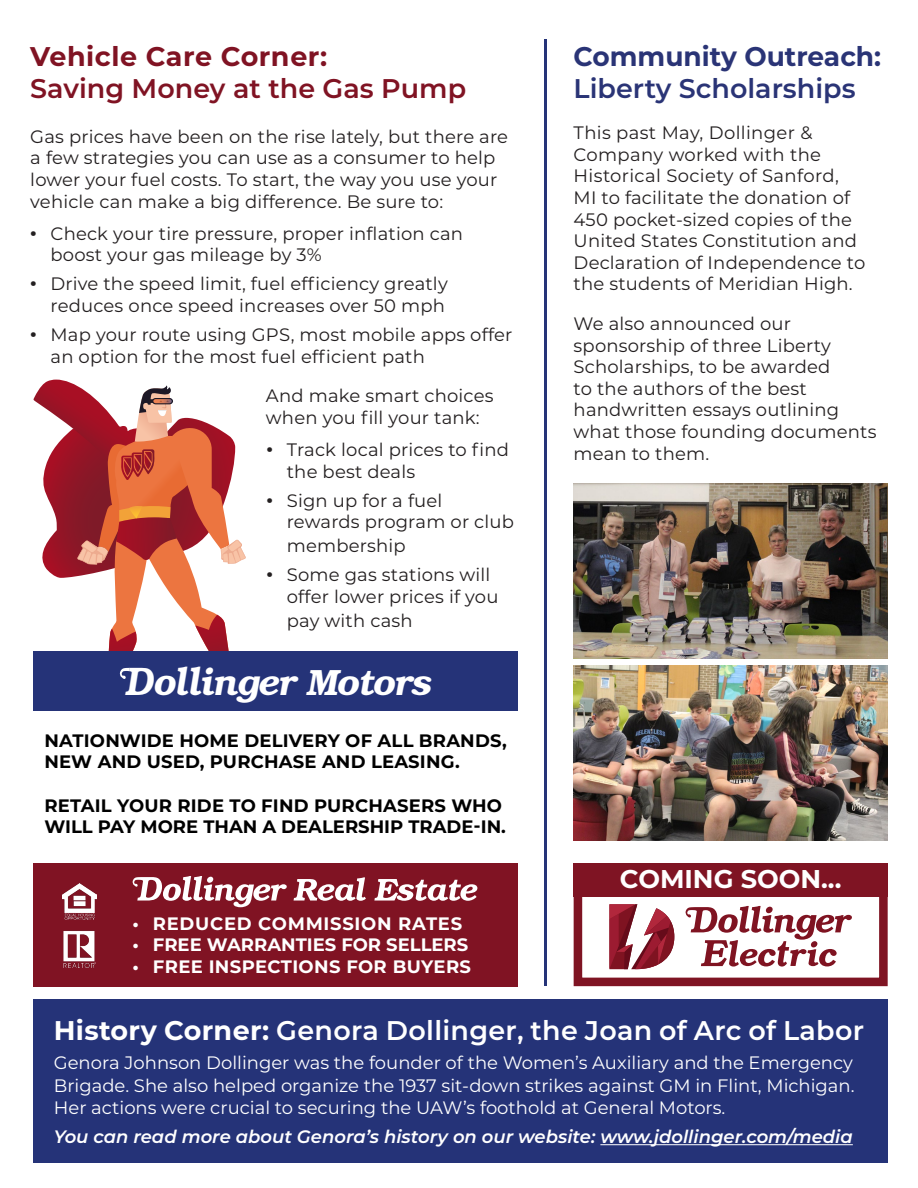
<style>
.page{position:relative;width:918px;height:1188px;background:#fff}
.page>*{position:absolute;margin:0;border:0;box-sizing:border-box;transform-origin:0 0}
.t1{font:italic 600 36.6px "Bookman Std";letter-spacing:-.03em;color:#fff}
.t2{font:600 27px "Montserrat";letter-spacing:.01em;color:#fff}
.t3{font:600 27px "Montserrat";color:#801323}
.t4{font:600 27px "Montserrat";color:#2a3476}
.t5{font:700 27px "Montserrat";color:#2a3476}
.t6{font:700 27px "Montserrat";letter-spacing:.02em;color:#801323}
.t7{font:700 25.65px "Montserrat";color:#fff}
.t8{font:18px/21.6px "Montserrat";letter-spacing:.01em;color:#231f20}
.t9{font:18px/22.5px "Montserrat";color:#fff;text-align:justify}
.t10{font:700 18px/21.6px "Montserrat";letter-spacing:.01em;color:#000}
.t11{font:italic 600 18px "Montserrat";color:#fff}
.t12{font:700 18px "Montserrat";color:#fff}
.t13{font:700 18px "Montserrat";letter-spacing:.02em;color:#fff}
.t14{font:700 18px "Montserrat";letter-spacing:.04em;color:#fff}
.s1{font-weight:900}
.s2{font-size:39.9px}
.s3{font-size:37.65px}
.s4{font-size:38.7px}
.s5{font-weight:700}
</style>
<div class="page">
<div style="left:34px;top:863px;width:484px;height:123px;background:#801323"></div>
<div style="left:574px;top:863px;width:314px;height:123px;border:9px solid #7f1423"></div>
<img style="left:574px;top:666px;width:314px;height:174px">
<hr style="left:544px;top:40px;width:2px;height:946px;background:#253378">
<img style="left:574px;top:484px;width:314px;height:174px">
<div style="left:34px;top:652px;width:484px;height:59px;background:#253378"></div>
<svg style="left:294px;top:877px;width:72px;height:24px"></svg>
<svg style="left:374px;top:879px;width:103px;height:22px"></svg>
<svg style="left:133px;top:876px;width:154px;height:31px"></svg>
<img style="left:62px;top:884px;width:34px;height:36px">
<img style="left:63px;top:930px;width:33px;height:37px">
<svg style="left:609px;top:904px;width:65px;height:65px"></svg>
<svg style="left:686px;top:906px;width:166px;height:61px"></svg>
<div style="left:574px;top:863px;width:314px;height:34px;background:#7f1423"></div>
<div style="left:34px;top:999px;width:854px;height:163px;background:#253378"></div>
<hr style="left:600px;top:1144px;width:253px;height:1px;background:#fff">
<svg style="left:34px;top:380px;width:212px;height:299px"></svg>
<p class="t6" style="left:30px;top:37px;width:299px">Vehicle Care Corner:</p>
<p class="t3" style="left:30px;top:69px;width:437px">Saving Money at the Gas Pump</p>
<p class="t8" style="left:30px;top:125px;width:479px">Gas prices have been on the rise lately, but there are a few strategies you can use as a consumer to help lower your fuel costs. To start, the way you use your vehicle can make a big difference. Be sure to:</p>
<p class="t8" style="left:51px;top:222px;width:414px;text-indent:-20px"><span class="s1">∙</span> Check your tire pressure, proper inflation can boost your gas mileage by 3%</p>
<p class="t8" style="left:30px;top:272px;width:419px;text-align:right"><span class="s1">∙</span> Drive the speed limit, fuel efficiency greatly reduces once speed increases over 50 mph</p>
<p class="t8" style="left:51px;top:323px;width:463px;text-indent:-20px"><span class="s1">∙</span> Map your route using GPS, most mobile apps offer an option for the most fuel efficient path</p>
<p class="t8" style="left:266px;top:384px;width:229px">And make smart choices when you fill your tank:</p>
<p class="t8" style="left:287px;top:438px;width:224px;text-indent:-20px"><span class="s1">∙</span> Track local prices to find the best deals</p>
<p class="t8" style="left:287px;top:489px;width:229px;text-indent:-20px"><span class="s1">∙</span> Sign up for a fuel rewards program or club</p>
<p class="t8" style="left:287px;top:534px;width:120px">membership</p>
<p class="t8" style="left:287px;top:563px;width:213px;text-indent:-20px"><span class="s1">∙</span> Some gas stations will offer lower prices if you</p>
<p class="t8" style="left:287px;top:609px;width:127px">pay with cash</p>
<p class="t1" style="left:125px;top:661px;width:307px"><span class="s2">D</span><span class="s3">o</span><span class="s4">ll</span>inger Motors</p>
<p class="t10" style="left:45px;top:729px;width:464px">NATIONWIDE HOME DELIVERY OF ALL BRANDS,<br>NEW AND USED, PURCHASE AND LEASING.</p>
<p class="t10" style="left:45px;top:794px;width:463px">RETAIL YOUR RIDE TO FIND PURCHASERS WHO<br>WILL PAY MORE THAN A DEALERSHIP TRADE-IN.</p>
<p class="t14" style="left:133px;top:910px;width:331px">• REDUCED COMMISSION RATES</p>
<p class="t12" style="left:133px;top:932px;width:337px">• FREE WARRANTIES FOR SELLERS</p>
<p class="t13" style="left:133px;top:953px;width:340px">• FREE INSPECTIONS FOR BUYERS</p>
<p class="t5" style="left:574px;top:37px;width:309px">Community Outreach:</p>
<p class="t4" style="left:574px;top:69px;width:283px">Liberty Scholarships</p>
<p class="t8" style="left:574px;top:121px;width:293px">This past May, Dollinger &amp;<br>Company worked with the<br>Historical Society of Sanford,<br>MI to facilitate the donation of<br>450 pocket-sized copies of the<br>United States Constitution and<br>Declaration of Independence to the students of Meridian High.</p>
<p class="t8" style="left:574px;top:312px;width:304px">We also announced our sponsorship of three Liberty<br>Scholarships, to be awarded<br>to the authors of the best handwritten essays outlining what those founding documents mean to them.</p>
<p class="t7" style="left:620px;top:861px;width:223px">COMING SOON...</p>
<p class="t2" style="left:54px;top:1011px;width:812px"><span class="s5">History Corner:</span> Genora Dollinger, the Joan of Arc of Labor</p>
<p class="t9" style="left:54px;top:1051px;width:802px">Genora Johnson Dollinger was the founder of the Women’s Auxiliary and the Emergency Brigade. She also helped organize the 1937 sit-down strikes against GM in Flint, Michigan.<br>Her actions were crucial to securing the UAW’s foothold at General Motors.</p>
<p class="t11" style="left:54px;top:1124px;width:800px">You can read more about Genora’s history on our website: www.jdollinger.com/media</p>
</div>
